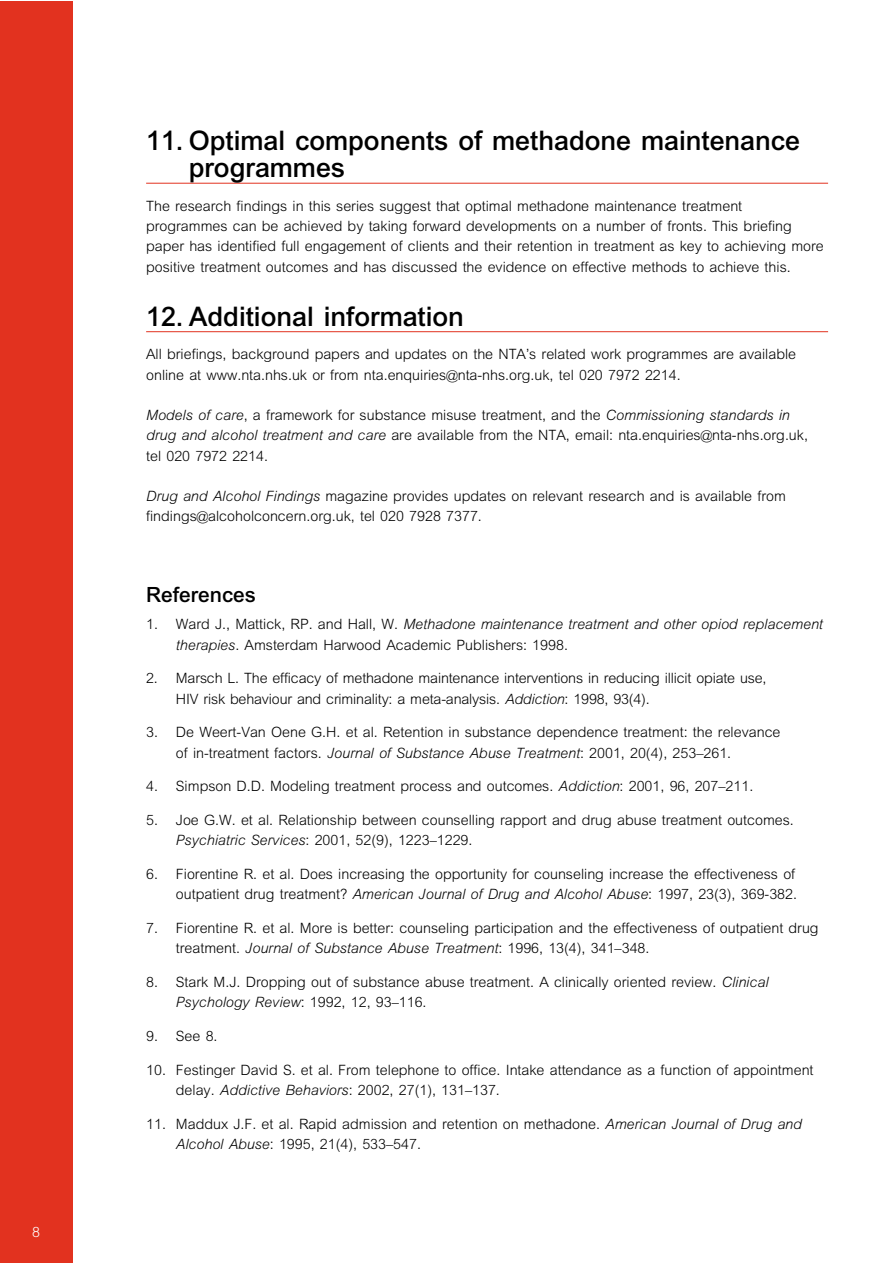
<style>
.page{position:relative;width:893px;height:1263px;background:#fff}
.page>*{position:absolute;margin:0;border:0;box-sizing:border-box;transform-origin:0 0}
.t1{font:500 27px/27px "M Arial";color:#000}
.t2{font:500 21px "M Arial";color:#000}
.t3{font:300 14.25px/20.2px "M Arial";color:#000}
.t4{font:300 14.25px "M Arial";color:#fff}
.s1{font-style:italic}
</style>
<div class="page">
<div style="left:1px;top:2px;width:71px;height:1260px;background:#e2321f"></div>
<hr style="left:146px;top:183px;width:682px;height:1px;background:#e2321f">
<hr style="left:146px;top:331px;width:682px;height:1px;background:#e2321f">
<p class="t4" style="left:32px;top:1226px;width:9px">8</p>
<h1 class="t1" style="left:189px;top:130px;width:613px;text-indent:-43px">11. Optimal components of methadone maintenance programmes</h1>
<p class="t3" style="left:146px;top:197px;width:679px">The research findings in this series suggest that optimal methadone maintenance treatment programmes can be achieved by taking forward developments on a number of fronts. This briefing paper has identified full engagement of clients and their retention in treatment as key to achieving more positive treatment outcomes and has discussed the evidence on effective methods to achieve this.</p>
<h1 class="t1" style="left:146px;top:305px;width:319px">12. Additional information</h1>
<p class="t3" style="left:146px;top:345px;width:651px">All briefings, background papers and updates on the NTA’s related work programmes are available online at www.nta.nhs.uk or from nta.enquiries@nta-nhs.org.uk, tel 020 7972 2214.</p>
<p class="t3" style="left:146px;top:406px;width:663px"><span class="s1">Models of care</span>, a framework for substance misuse treatment, and the <span class="s1">Commissioning standards in drug and alcohol treatment and care</span> are available from the NTA, email: nta.enquiries@nta-nhs.org.uk, tel 020 7972 2214.</p>
<p class="t3" style="left:146px;top:487px;width:641px"><span class="s1">Drug and Alcohol Findings</span> magazine provides updates on relevant research and is available from findings@alcoholconcern.org.uk, tel 020 7928 7377.</p>
<h2 class="t2" style="left:146px;top:587px;width:111px">References</h2>
<p class="t3" style="left:176px;top:615px;width:648px;text-indent:-30px">1. Ward J., Mattick, RP. and Hall, W. <span class="s1">Methadone maintenance treatment and other opiod replacement therapies</span>. Amsterdam Harwood Academic Publishers: 1998.</p>
<p class="t3" style="left:176px;top:669px;width:592px;text-indent:-30px">2. Marsch L. The efficacy of methadone maintenance interventions in reducing illicit opiate use,<br>HIV risk behaviour and criminality: a meta-analysis. <span class="s1">Addiction</span>: 1998, 93(4).</p>
<p class="t3" style="left:176px;top:723px;width:606px;text-indent:-30px">3. De Weert-Van Oene G.H. et al. Retention in substance dependence treatment: the relevance of in-treatment factors. <span class="s1">Journal of Substance Abuse Treatment</span>: 2001, 20(4), 253–261.</p>
<p class="t3" style="left:146px;top:777px;width:608px">4. Simpson D.D. Modeling treatment process and outcomes. <span class="s1">Addiction</span>: 2001, 96, 207–211.</p>
<p class="t3" style="left:176px;top:811px;width:619px;text-indent:-30px">5. Joe G.W. et al. Relationship between counselling rapport and drug abuse treatment outcomes.<br><span class="s1">Psychiatric Services</span>: 2001, 52(9), 1223–1229.</p>
<p class="t3" style="left:146px;top:865px;width:652px;text-align:right">6. Fiorentine R. et al. Does increasing the opportunity for counseling increase the effectiveness of outpatient drug treatment? <span class="s1">American Journal of Drug and Alcohol Abuse</span>: 1997, 23(3), 369-382.</p>
<p class="t3" style="left:176px;top:919px;width:644px;text-indent:-30px">7. Fiorentine R. et al. More is better: counseling participation and the effectiveness of outpatient drug treatment. <span class="s1">Journal of Substance Abuse Treatment</span>: 1996, 13(4), 341–348.</p>
<p class="t3" style="left:176px;top:973px;width:594px;text-indent:-30px">8. Stark M.J. Dropping out of substance abuse treatment. A clinically oriented review. <span class="s1">Clinical<br>Psychology Review</span>: 1992, 12, 93–116.</p>
<p class="t3" style="left:146px;top:1027px;width:73px">9. See 8.</p>
<p class="t3" style="left:176px;top:1061px;width:639px;text-indent:-30px">10. Festinger David S. et al. From telephone to office. Intake attendance as a function of appointment delay. <span class="s1">Addictive Behaviors</span>: 2002, 27(1), 131–137.</p>
<p class="t3" style="left:176px;top:1115px;width:627px;text-indent:-30px">11. Maddux J.F. et al. Rapid admission and retention on methadone. <span class="s1">American Journal of Drug and<br>Alcohol Abuse</span>: 1995, 21(4), 533–547.</p>
</div>
